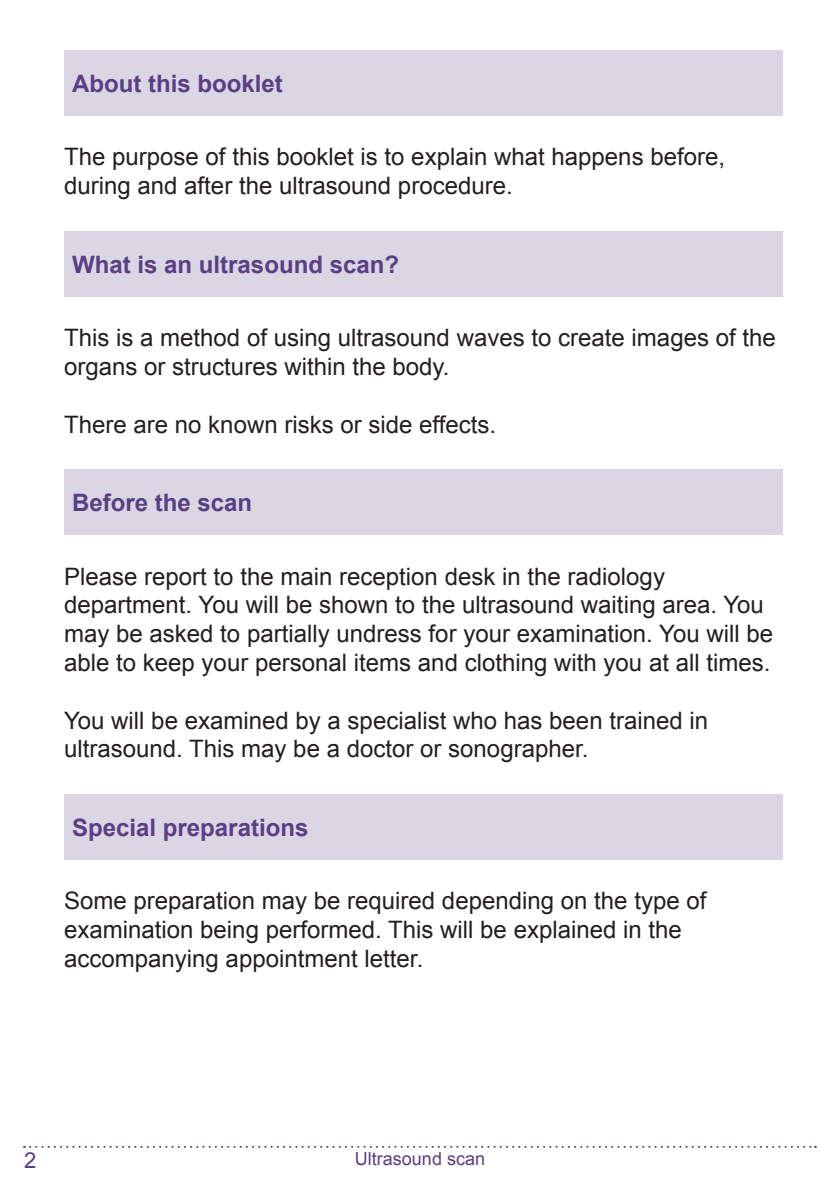
<style>
.page{position:relative;width:840px;height:1191px;background:#fff}
.page>*{position:absolute;margin:0;border:0;box-sizing:border-box;transform-origin:0 0}
.t1{font:24px/28.8px "Arial";color:#231f20}
.t2{font:700 24px "Arial";color:#593f84}
.t3{font:22px "Arial";color:#593f84}
.t4{font:18px "Arial";color:#593f84}
</style>
<div class="page">
<svg style="left:24px;top:1145px;width:791px;height:2px"></svg>
<div style="left:64px;top:50px;width:718px;height:66px;background:#dbd6e4"></div>
<div style="left:64px;top:231px;width:718px;height:66px;background:#dbd6e4"></div>
<div style="left:64px;top:469px;width:718px;height:66px;background:#dbd6e4"></div>
<div style="left:64px;top:794px;width:718px;height:65px;background:#dbd6e4"></div>
<p class="t2" style="left:72px;top:67px;width:212px">About this booklet</p>
<p class="t1" style="left:64px;top:143px;width:662px">The purpose of this booklet is to explain what happens before, during and after the ultrasound procedure.</p>
<p class="t2" style="left:72px;top:248px;width:328px">What is an ultrasound scan?</p>
<p class="t1" style="left:64px;top:324px;width:712px">This is a method of using ultrasound waves to create images of the organs or structures within the body.</p>
<p class="t1" style="left:64px;top:410px;width:433px">There are no known risks or side effects.</p>
<p class="t2" style="left:72px;top:486px;width:182px">Before the scan</p>
<p class="t1" style="left:64px;top:562px;width:710px">Please report to the main reception desk in the radiology department. You will be shown to the ultrasound waiting area. You may be asked to partially undress for your examination. You will be able to keep your personal items and clothing with you at all times.</p>
<p class="t1" style="left:64px;top:706px;width:645px">You will be examined by a specialist who has been trained in ultrasound. This may be a doctor or sonographer.</p>
<p class="t2" style="left:72px;top:811px;width:238px">Special preparations</p>
<p class="t1" style="left:64px;top:886px;width:643px">Some preparation may be required depending on the type of examination being performed. This will be explained in the accompanying appointment letter.</p>
<p class="t3" style="left:24px;top:1145px;width:14px">2</p>
<p class="t4" style="left:354px;top:1146px;width:132px">Ultrasound scan</p>
</div>
